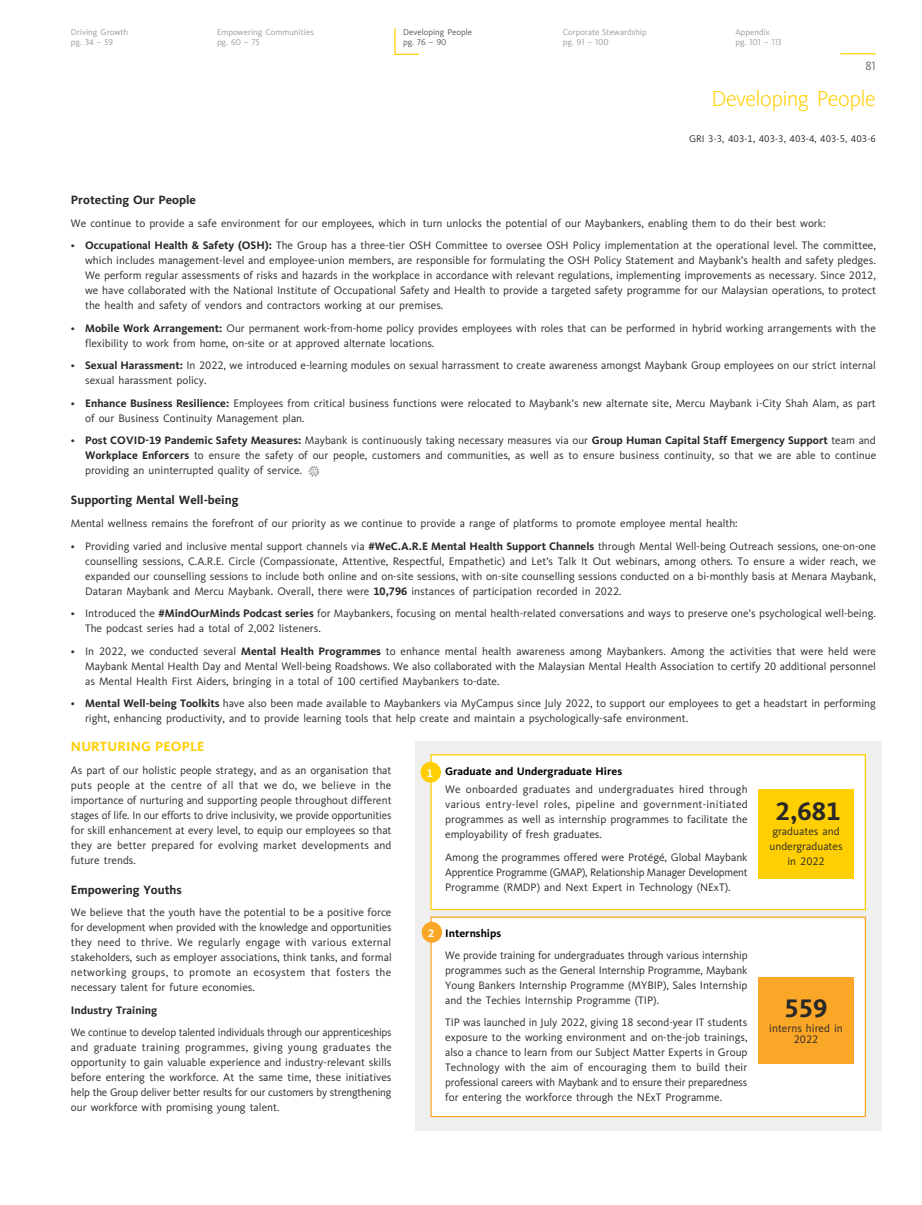
<style>
.page{position:relative;width:922px;height:1205px;background:#fff}
.page>*{position:absolute;margin:0;border:0;box-sizing:border-box;transform-origin:0 0}
.t1{font:700 26.25px "Kievit OT";color:#292829}
.t2{font:300 22.5px "Kievit OT";letter-spacing:-.025em;color:#ffcf01}
.t3{font:700 13.75px "Kievit OT";letter-spacing:.01em;color:#ffcf01}
.t4{font:700 12.5px "Kievit OT";color:#292829}
.t5{font:12.5px "Kievit OT";color:#6d6e71}
.t6{font:11.25px/15px "Kievit OT";color:#292829;text-align:justify}
.t7{font:700 11.25px "Kievit OT";color:#000}
.t8{font:700 11.25px "Kievit OT";color:#292829}
.t9{font:700 11.25px "Kievit OT";color:#fff}
.t10{font:10px "Kievit OT";color:#292829}
.t11{font:8.75px/10px "Kievit OT";color:#989a9d}
.t12{font:8.75px/10px "Kievit OT";color:#565759}
.s1{font-weight:700}
</style>
<div class="page">
<div style="left:415px;top:741px;width:466px;height:389px;background:#efeff0"></div>
<div style="left:430px;top:754px;width:435px;height:156px;background:#fff;border:1px solid #ffcf01"></div>
<div style="left:430px;top:916px;width:435px;height:201px;background:#fff;border:1px solid #faa627"></div>
<div style="left:758px;top:789px;width:95px;height:90px;background:#ffcf01"></div>
<div style="left:758px;top:977px;width:95px;height:87px;background:#faa627"></div>
<div style="left:420px;top:762px;width:21px;height:20px;background:#ffcf01;border-radius:50%"></div>
<div style="left:421px;top:922px;width:21px;height:21px;background:#faa627;border-radius:50%"></div>
<svg style="left:308px;top:466px;width:11px;height:11px"></svg>
<svg style="left:394px;top:28px;width:26px;height:27px"></svg>
<hr style="left:840px;top:53px;width:35px;height:1px;background:#ffcf01">
<p class="t11" style="left:71px;top:27px;width:59px">Driving Growth pg. 34 – 59</p>
<p class="t11" style="left:217px;top:27px;width:98px">Empowering Communities pg. 60 – 75</p>
<p class="t12" style="left:403px;top:27px;width:70px">Developing People pg. 76 – 90</p>
<p class="t11" style="left:562px;top:27px;width:85px">Corporate Stewardship pg. 91 – 100</p>
<p class="t11" style="left:735px;top:27px;width:48px">Appendix pg. 101 – 113</p>
<p class="t5" style="left:865px;top:59px;width:12px">81</p>
<h2 class="t2" style="left:711px;top:85px;width:166px">Developing People</h2>
<p class="t10" style="left:689px;top:133px;width:188px">GRI 3-3, 403-1, 403-3, 403-4, 403-5, 403-6</p>
<p class="t4" style="left:71px;top:193px;width:127px">Protecting Our People</p>
<p class="t6" style="left:71px;top:216px;width:756px">We continue to provide a safe environment for our employees, which in turn unlocks the potential of our Maybankers, enabling them to do their best work:</p>
<p class="t6" style="left:85px;top:238px;width:792px;text-indent:-14px">• <span class="s1">Occupational Health &amp; Safety (OSH):</span> The Group has a three-tier OSH Committee to oversee OSH Policy implementation at the operational level. The committee, which includes management-level and employee-union members, are responsible for formulating the OSH Policy Statement and Maybank’s health and safety pledges.<br>We perform regular assessments of risks and hazards in the workplace in accordance with relevant regulations, implementing improvements as necessary. Since 2012, we have collaborated with the National Institute of Occupational Safety and Health to provide a targeted safety programme for our Malaysian operations, to protect the health and safety of vendors and contractors working at our premises.</p>
<p class="t6" style="left:85px;top:321px;width:792px;text-indent:-14px">• <span class="s1">Mobile Work Arrangement:</span> Our permanent work-from-home policy provides employees with roles that can be performed in hybrid working arrangements with the flexibility to work from home, on-site or at approved alternate locations.</p>
<p class="t6" style="left:85px;top:358px;width:792px;text-indent:-14px">• <span class="s1">Sexual Harassment:</span> In 2022, we introduced e-learning modules on sexual harrassment to create awareness amongst Maybank Group employees on our strict internal sexual harassment policy.</p>
<p class="t6" style="left:85px;top:396px;width:792px;text-indent:-14px">• <span class="s1">Enhance Business Resilience:</span> Employees from critical business functions were relocated to Maybank’s new alternate site, Mercu Maybank i-City Shah Alam, as part of our Business Continuity Management plan.</p>
<p class="t6" style="left:85px;top:433px;width:792px;text-indent:-14px">• <span class="s1">Post COVID-19 Pandemic Safety Measures:</span> Maybank is continuously taking necessary measures via our <span class="s1">Group Human Capital Staff Emergency Support</span> team and <span class="s1">Workplace Enforcers</span> to ensure the safety of our people, customers and communities, as well as to ensure business continuity, so that we are able to continue providing an uninterrupted quality of service.</p>
<p class="t4" style="left:71px;top:493px;width:169px">Supporting Mental Well-being</p>
<p class="t6" style="left:71px;top:516px;width:668px">Mental wellness remains the forefront of our priority as we continue to provide a range of platforms to promote employee mental health:</p>
<p class="t6" style="left:85px;top:538px;width:792px;text-indent:-14px">• Providing varied and inclusive mental support channels via <span class="s1">#WeC.A.R.E Mental Health Support Channels</span> through Mental Well-being Outreach sessions, one-on-one counselling sessions, C.A.R.E. Circle (Compassionate, Attentive, Respectful, Empathetic) and Let’s Talk It Out webinars, among others. To ensure a wider reach, we expanded our counselling sessions to include both online and on-site sessions, with on-site counselling sessions conducted on a bi-monthly basis at Menara Maybank, Dataran Maybank and Mercu Maybank. Overall, there were <span class="s1">10,796</span> instances of participation recorded in 2022.</p>
<p class="t6" style="left:85px;top:606px;width:792px;text-indent:-14px">• Introduced the <span class="s1">#MindOurMinds Podcast series</span> for Maybankers, focusing on mental health-related conversations and ways to preserve one’s psychological well-being.<br>The podcast series had a total of 2,002 listeners.</p>
<p class="t6" style="left:85px;top:643px;width:792px;text-indent:-14px">• In 2022, we conducted several <span class="s1">Mental Health Programmes</span> to enhance mental health awareness among Maybankers. Among the activities that were held were Maybank Mental Health Day and Mental Well-being Roadshows. We also collaborated with the Malaysian Mental Health Association to certify 20 additional personnel as Mental Health First Aiders, bringing in a total of 100 certified Maybankers to-date.</p>
<p class="t6" style="left:85px;top:696px;width:792px;text-indent:-14px">• <span class="s1">Mental Well-being Toolkits</span> have also been made available to Maybankers via MyCampus since July 2022, to support our employees to get a headstart in performing right, enhancing productivity, and to provide learning tools that help create and maintain a psychologically-safe environment.</p>
<p class="t3" style="left:71px;top:738px;width:135px">NURTURING PEOPLE</p>
<p class="t6" style="left:71px;top:762px;width:322px">As part of our holistic people strategy, and as an organisation that puts people at the centre of all that we do, we believe in the importance of nurturing and supporting people throughout different stages of life. In our efforts to drive inclusivity, we provide opportunities for skill enhancement at every level, to equip our employees so that they are better prepared for evolving market developments and future trends.</p>
<p class="t4" style="left:71px;top:882px;width:112px">Empowering Youths</p>
<p class="t6" style="left:71px;top:905px;width:322px">We believe that the youth have the potential to be a positive force for development when provided with the knowledge and opportunities they need to thrive. We regularly engage with various external stakeholders, such as employer associations, think tanks, and formal networking groups, to promote an ecosystem that fosters the necessary talent for future economies.</p>
<p class="t8" style="left:71px;top:1003px;width:88px">Industry Training</p>
<p class="t6" style="left:71px;top:1025px;width:322px">We continue to develop talented individuals through our apprenticeships and graduate training programmes, giving young graduates the opportunity to gain valuable experience and industry-relevant skills before entering the workforce. At the same time, these initiatives help the Group deliver better results for our customers by strengthening our workforce with promising young talent.</p>
<p class="t7" style="left:445px;top:765px;width:178px">Graduate and Undergraduate Hires</p>
<p class="t9" style="left:427px;top:766px;width:8px">1</p>
<p class="t6" style="left:445px;top:782px;width:304px">We onboarded graduates and undergraduates hired through various entry-level roles, pipeline and government-initiated programmes as well as internship programmes to facilitate the employability of fresh graduates.</p>
<p class="t6" style="left:445px;top:850px;width:304px">Among the programmes offered were Protégé, Global Maybank Apprentice Programme (GMAP), Relationship Manager Development Programme (RMDP) and Next Expert in Technology (NExT).</p>
<h1 class="t1" style="left:775px;top:795px;width:66px">2,681</h1>
<p class="t6" style="left:769px;top:823px;width:75px;text-align:center">graduates and undergraduates in 2022</p>
<p class="t7" style="left:445px;top:926px;width:57px">Internships</p>
<p class="t9" style="left:428px;top:926px;width:8px">2</p>
<p class="t6" style="left:445px;top:947px;width:304px">We provide training for undergraduates through various internship programmes such as the General Internship Programme, Maybank Young Bankers Internship Programme (MYBIP), Sales Internship and the Techies Internship Programme (TIP).</p>
<p class="t6" style="left:445px;top:1015px;width:304px">TIP was launched in July 2022, giving 18 second-year IT students exposure to the working environment and on-the-job trainings, also a chance to learn from our Subject Matter Experts in Group Technology with the aim of encouraging them to build their professional careers with Maybank and to ensure their preparedness for entering the workforce through the NExT Programme.</p>
<h1 class="t1" style="left:784px;top:993px;width:44px">559</h1>
<p class="t6" style="left:769px;top:1023px;width:75px;line-height:11.2px;text-align:center">interns hired in<br>2022</p>
</div>
